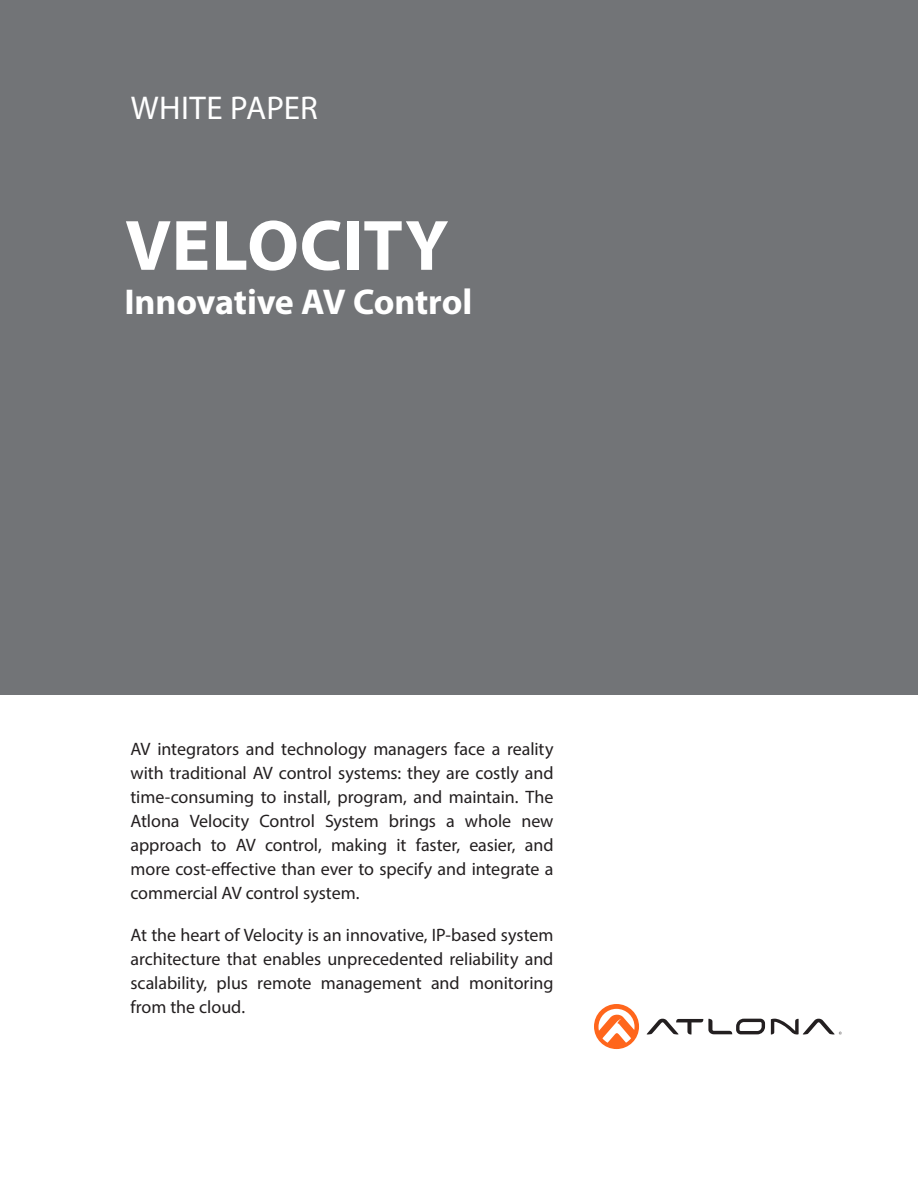
<style>
.page{position:relative;width:918px;height:1188px;background:#fff}
.page>*{position:absolute;margin:0;border:0;box-sizing:border-box;transform-origin:0 0}
.t1{font:700 72px "Myriad Pro";letter-spacing:.01em;color:#fff}
.t2{font:700 36px "Myriad Pro";letter-spacing:-.005em;color:#fff}
.t3{font:33px "Myriad Pro";letter-spacing:.01em;color:#fff}
.Body{font:18px/24px "Myriad Pro";letter-spacing:-.005em;color:#231f20;text-align:justify}
</style>
<div class="page">
<div style="left:0;top:0;width:918px;height:694px;background:#727477"></div>
<svg style="left:647px;top:1019px;width:118px;height:15px"></svg>
<svg style="left:771px;top:1019px;width:71px;height:16px"></svg>
<svg style="left:594px;top:1004px;width:45px;height:45px"></svg>
<p class="t3" style="left:131px;top:88px;width:188px">WHITE PAPER</p>
<p class="t1" style="left:125px;top:199px;width:325px">VELOCITY</p>
<p class="t2" style="left:124px;top:278px;width:349px">Innovative AV Control</p>
<p class="Body" style="left:130px;top:736px;width:425px">AV integrators and technology managers face a reality with traditional AV control systems: they are costly and time-consuming to install, program, and maintain. The Atlona Velocity Control System brings a whole new approach to AV control, making it faster, easier, and more cost-effective than ever to specify and integrate a commercial AV control system.</p>
<p class="Body" style="left:130px;top:922px;width:425px">At the heart of Velocity is an innovative, IP-based system architecture that enables unprecedented reliability and scalability, plus remote management and monitoring from the cloud.</p>
</div>
